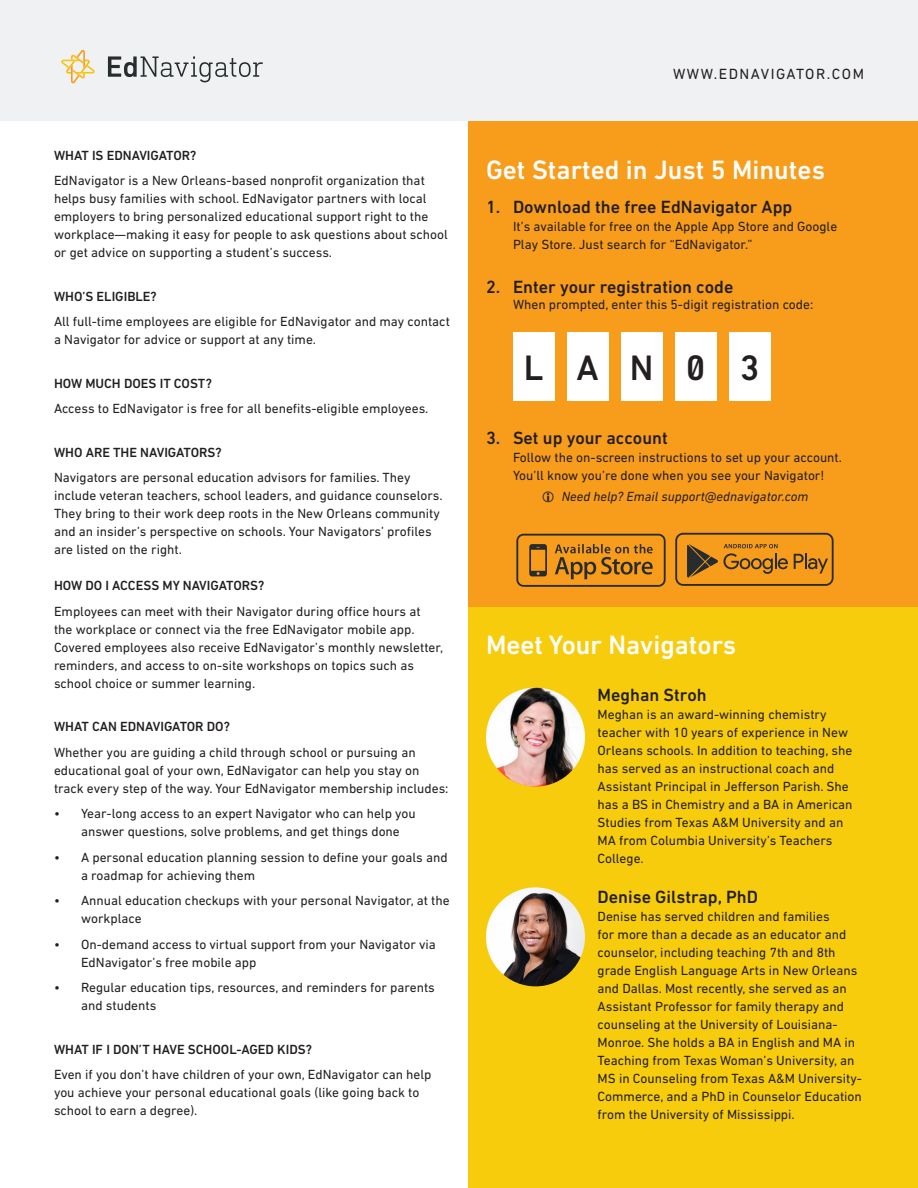
<style>
.page{position:relative;width:918px;height:1188px;background:#fff}
.page>*{position:absolute;margin:0;border:0;box-sizing:border-box;transform-origin:0 0}
.t1{font:500 36px "DIN Next LT Pro";color:#231f20}
.t2{font:500 27px "DIN Next LT Pro";color:#fff}
.t3{font:500 18px "DIN Next LT Pro";color:#231f20}
.t4{font:15px "DIN Next LT Pro";letter-spacing:.1em;color:#231f20}
.t5{font:13.5px/18px "DIN Next LT Pro";color:#231f20}
.t6{font:500 13.5px "DIN Next LT Pro";color:#231f20}
.t7{font:italic 13.5px "DIN Next LT Pro";color:#231f20}
</style>
<div class="page">
<div style="left:0;top:0;width:918px;height:121px;background:#f0f1f2"></div>
<svg style="left:108px;top:56px;width:155px;height:26px"></svg>
<svg style="left:61px;top:50px;width:34px;height:33px"></svg>
<div style="left:468px;top:567px;width:449px;height:620px;background:#f7cc0c"></div>
<div style="left:468px;top:121px;width:449px;height:486px;background:#f89c1c"></div>
<div style="left:513px;top:332px;width:41px;height:68px;background:#fff"></div>
<div style="left:567px;top:332px;width:41px;height:68px;background:#fff"></div>
<div style="left:621px;top:332px;width:41px;height:68px;background:#fff"></div>
<div style="left:675px;top:332px;width:41px;height:68px;background:#fff"></div>
<div style="left:729px;top:332px;width:41px;height:68px;background:#fff"></div>
<svg style="left:516px;top:534px;width:150px;height:53px"></svg>
<svg style="left:675px;top:533px;width:159px;height:53px"></svg>
<img style="left:486px;top:688px;width:99px;height:99px;border-radius:50px">
<img style="left:486px;top:887px;width:99px;height:99px;border-radius:50px">
<p class="t6" style="left:54px;top:147px;width:144px">WHAT IS EDNAVIGATOR?</p>
<p class="t5" style="left:54px;top:171px;width:395px">EdNavigator is a New Orleans-based nonprofit organization that helps busy families with school. EdNavigator partners with local employers to bring personalized educational support right to the workplace—making it easy for people to ask questions about school or get advice on supporting a student’s success.</p>
<p class="t6" style="left:54px;top:288px;width:104px">WHO’S ELIGIBLE?</p>
<p class="t5" style="left:54px;top:312px;width:397px">All full-time employees are eligible for EdNavigator and may contact a Navigator for advice or support at any time.</p>
<p class="t6" style="left:54px;top:375px;width:159px">HOW MUCH DOES IT COST?</p>
<p class="t5" style="left:54px;top:399px;width:376px">Access to EdNavigator is free for all benefits-eligible employees.</p>
<p class="t6" style="left:54px;top:444px;width:169px">WHO ARE THE NAVIGATORS?</p>
<p class="t5" style="left:54px;top:468px;width:390px">Navigators are personal education advisors for families. They include veteran teachers, school leaders, and guidance counselors.<br>They bring to their work deep roots in the New Orleans community and an insider’s perspective on schools. Your Navigators’ profiles are listed on the right.</p>
<p class="t6" style="left:54px;top:578px;width:212px">HOW DO I ACCESS MY NAVIGATORS?</p>
<p class="t5" style="left:54px;top:602px;width:391px">Employees can meet with their Navigator during office hours at<br>the workplace or connect via the free EdNavigator mobile app.<br>Covered employees also receive EdNavigator’s monthly newsletter, reminders, and access to on-site workshops on topics such as school choice or summer learning.</p>
<p class="t6" style="left:54px;top:719px;width:178px">WHAT CAN EDNAVIGATOR DO?</p>
<p class="t5" style="left:54px;top:743px;width:396px">Whether you are guiding a child through school or pursuing an educational goal of your own, EdNavigator can help you stay on track every step of the way. Your EdNavigator membership includes:</p>
<p class="t5" style="left:81px;top:804px;width:336px;text-indent:-27px">• Year-long access to an expert Navigator who can help you answer questions, solve problems, and get things done</p>
<p class="t5" style="left:81px;top:848px;width:368px;text-indent:-27px">• A personal education planning session to define your goals and a roadmap for achieving them</p>
<p class="t5" style="left:81px;top:891px;width:370px;text-indent:-27px">• Annual education checkups with your personal Navigator, at the workplace</p>
<p class="t5" style="left:81px;top:935px;width:356px;text-indent:-27px">• On-demand access to virtual support from your Navigator via<br>EdNavigator’s free mobile app</p>
<p class="t5" style="left:81px;top:978px;width:355px;text-indent:-27px">• Regular education tips, resources, and reminders for parents and students</p>
<p class="t6" style="left:54px;top:1041px;width:260px">WHAT IF I DON’T HAVE SCHOOL-AGED KIDS?</p>
<p class="t5" style="left:54px;top:1065px;width:379px">Even if you don’t have children of your own, EdNavigator can help you achieve your personal educational goals (like going back to school to earn a degree).</p>
<p class="t4" style="left:673px;top:66px;width:192px">WWW.EDNAVIGATOR.COM</p>
<p class="t2" style="left:486px;top:154px;width:341px">Get Started in Just 5 Minutes</p>
<p class="t3" style="left:486px;top:197px;width:308px">1. Download the free EdNavigator App</p>
<p class="t5" style="left:513px;top:218px;width:326px">It’s available for free on the Apple App Store and Google<br>Play Store. Just search for “EdNavigator.”</p>
<p class="t3" style="left:486px;top:276px;width:249px">2. Enter your registration code</p>
<p class="t5" style="left:513px;top:295px;width:302px">When prompted, enter this 5-digit registration code:</p>
<p class="t1" style="left:524px;top:347px;width:21px">L</p>
<p class="t1" style="left:577px;top:347px;width:24px">A</p>
<p class="t1" style="left:630px;top:347px;width:25px">N</p>
<p class="t1" style="left:686px;top:347px;width:21px">0</p>
<p class="t1" style="left:740px;top:347px;width:21px">3</p>
<p class="t3" style="left:486px;top:427px;width:183px">3. Set up your account</p>
<p class="t5" style="left:513px;top:448px;width:331px">Follow the on-screen instructions to set up your account.<br>You’ll know you’re done when you see your Navigator!</p>
<p class="t7" style="left:562px;top:489px;width:248px">Need help? Email support@ednavigator.com</p>
<p class="t2" style="left:486px;top:629px;width:252px">Meet Your Navigators</p>
<p class="t3" style="left:598px;top:685px;width:111px">Meghan Stroh</p>
<p class="t5" style="left:598px;top:705px;width:257px">Meghan is an award-winning chemistry teacher with 10 years of experience in New Orleans schools. In addition to teaching, she has served as an instructional coach and Assistant Principal in Jefferson Parish. She has a BS in Chemistry and a BA in American Studies from Texas A&amp;M University and an MA from Columbia University’s Teachers College.</p>
<p class="t3" style="left:598px;top:886px;width:162px">Denise Gilstrap, PhD</p>
<p class="t5" style="left:598px;top:907px;width:266px">Denise has served children and families<br>for more than a decade as an educator and counselor, including teaching 7th and 8th grade English Language Arts in New Orleans and Dallas. Most recently, she served as an Assistant Professor for family therapy and counseling at the University of Louisiana-Monroe. She holds a BA in English and MA in Teaching from Texas Woman’s University, an MS in Counseling from Texas A&amp;M University-Commerce, and a PhD in Counselor Education from the University of Mississippi.</p>
</div>
